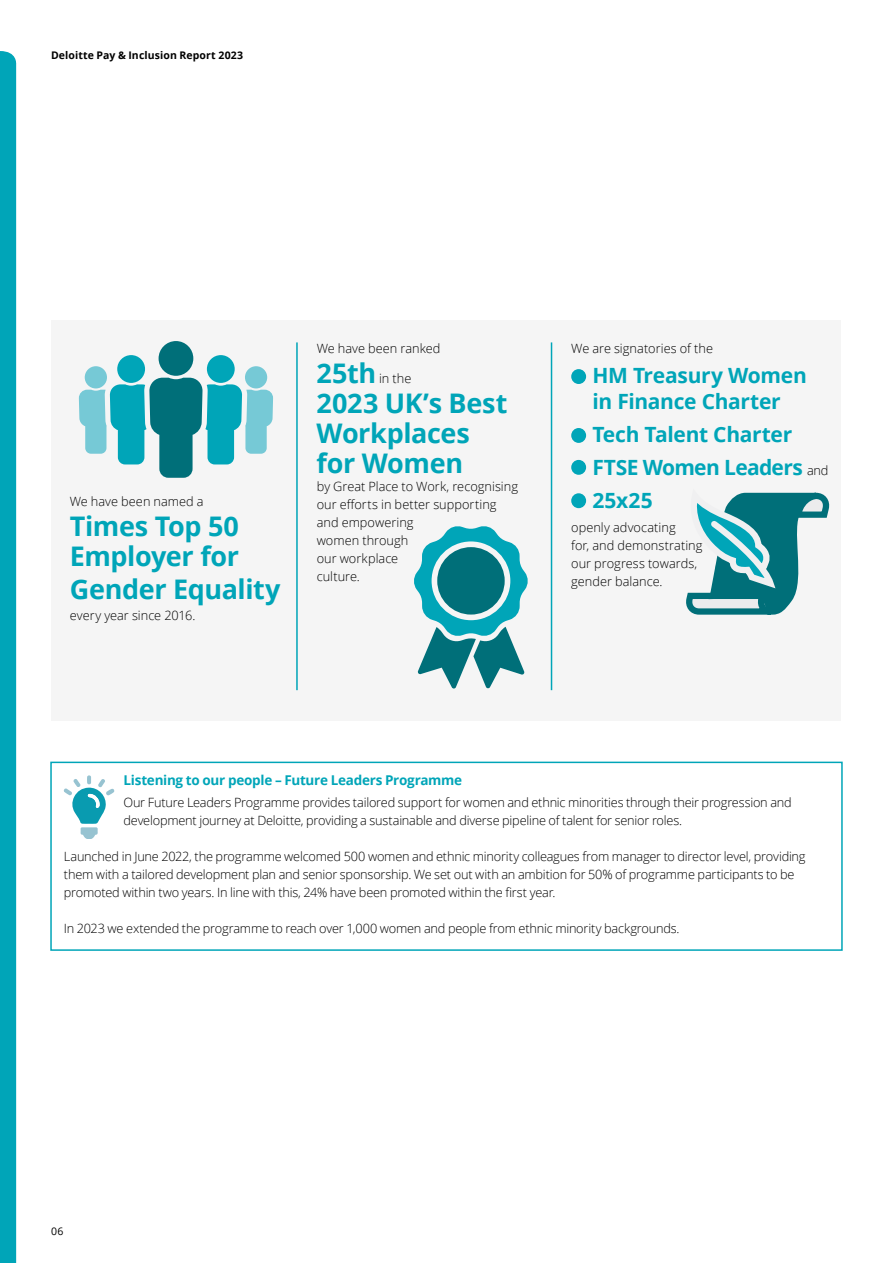
<style>
.page{position:relative;width:893px;height:1263px;background:#fff}
.page>*{position:absolute;margin:0;border:0;box-sizing:border-box;transform-origin:0 0}
.t1{font:700 27px/30px "Open Sans";letter-spacing:-.015em;color:#00a5b8}
.t2{font:700 21px/33px "Open Sans";letter-spacing:-.015em;color:#00a5b8}
.t3{font:700 13.5px "Open Sans";letter-spacing:-.02em;color:#00a5b8}
.t4{font:300 12.75px/18px "Open Sans";letter-spacing:-.015em;color:#000}
.t5{font:300 12.75px/18px "Open Sans";letter-spacing:.005em;color:#000}
.t6{font:700 10.5px "Open Sans";letter-spacing:.01em;color:#000}
.t7{font:10.5px "Open Sans";color:#000}
.s1{font-weight:700;font-size:27px;color:#00a5b8}
.s2{font-weight:300;font-size:12.75px;color:#000}
</style>
<div class="page">
<div style="left:0;top:51px;width:17px;height:1212px;background:#00a5b8"></div>
<div style="left:52px;top:320px;width:789px;height:400px;background:#f5f5f5"></div>
<div style="left:50px;top:762px;width:793px;height:189px;border:2px solid #00a5b8"></div>
<hr style="left:296px;top:342px;width:2px;height:348px;background:#00a5b8">
<hr style="left:551px;top:342px;width:1px;height:348px;background:#00a5b8">
<svg style="left:63px;top:775px;width:51px;height:64px"></svg>
<svg style="left:686px;top:492px;width:144px;height:123px"></svg>
<svg style="left:414px;top:526px;width:114px;height:163px"></svg>
<div style="left:245px;top:366px;width:22px;height:22px;background:#76c9d6;border-radius:50%"></div>
<div style="left:207px;top:355px;width:28px;height:28px;background:#00a5b8;border-radius:50%"></div>
<div style="left:117px;top:355px;width:28px;height:28px;background:#00a5b8;border-radius:50%"></div>
<div style="left:85px;top:366px;width:22px;height:22px;background:#76c9d6;border-radius:50%"></div>
<div style="left:159px;top:341px;width:34px;height:35px;background:#006f79;border-radius:50%"></div>
<svg style="left:79px;top:378px;width:194px;height:100px"></svg>
<div style="left:571px;top:369px;width:15px;height:15px;background:#00a5b8;border-radius:50%"></div>
<div style="left:571px;top:428px;width:15px;height:15px;background:#00a5b8;border-radius:50%"></div>
<div style="left:571px;top:460px;width:15px;height:15px;background:#00a5b8;border-radius:50%"></div>
<div style="left:571px;top:493px;width:15px;height:15px;background:#00a5b8;border-radius:50%"></div>
<p class="t6" style="left:51px;top:48px;width:194px">Deloitte Pay &amp; Inclusion Report 2023</p>
<p class="t5" style="left:70px;top:492px;width:135px">We have been named a</p>
<h1 class="t1" style="left:70px;top:510px;width:171px">Times Top 50<br>Employer for</h1>
<h1 class="t1" style="left:70px;top:573px;width:212px">Gender Equality</h1>
<p class="t4" style="left:70px;top:606px;width:127px">every year since 2016.</p>
<p class="t4" style="left:317px;top:339px;width:125px">We have been ranked</p>
<p class="t4" style="left:317px;top:369px;width:96px"><span class="s1">25th</span> in the</p>
<h1 class="t1" style="left:317px;top:388px;width:192px">2023 UK’s Best<br>Workplaces for Women</h1>
<p class="t5" style="left:317px;top:477px;width:203px">by Great Place to Work, recognising our efforts in better supporting and empowering<br>women through<br>our workplace<br>culture.</p>
<p class="t4" style="left:571px;top:339px;width:143px">We are signatories of the</p>
<h2 class="t2" style="left:592px;top:362px;width:216px;line-height:25.5px">HM Treasury Women in Finance Charter</h2>
<h2 class="t2" style="left:592px;top:417px;width:238px">Tech Talent Charter<br>FTSE Women Leaders <span class="s2">and<br></span>25x25</h2>
<p class="t5" style="left:571px;top:518px;width:133px">openly advocating<br>for, and demonstrating our progress towards, gender balance.</p>
<p class="t3" style="left:123px;top:770px;width:340px">Listening to our people – Future Leaders Programme</p>
<p class="t4" style="left:123px;top:793px;width:670px">Our Future Leaders Programme provides tailored support for women and ethnic minorities through their progression and development journey at Deloitte, providing a sustainable and diverse pipeline of talent for senior roles.</p>
<p class="t4" style="left:64px;top:847px;width:743px">Launched in June 2022, the programme welcomed 500 women and ethnic minority colleagues from manager to director level, providing them with a tailored development plan and senior sponsorship. We set out with an ambition for 50% of programme participants to be promoted within two years. In line with this, 24% have been promoted within the first year.</p>
<p class="t4" style="left:64px;top:919px;width:617px">In 2023 we extended the programme to reach over 1,000 women and people from ethnic minority backgrounds.</p>
<p class="t7" style="left:51px;top:1224px;width:14px">06</p>
</div>
